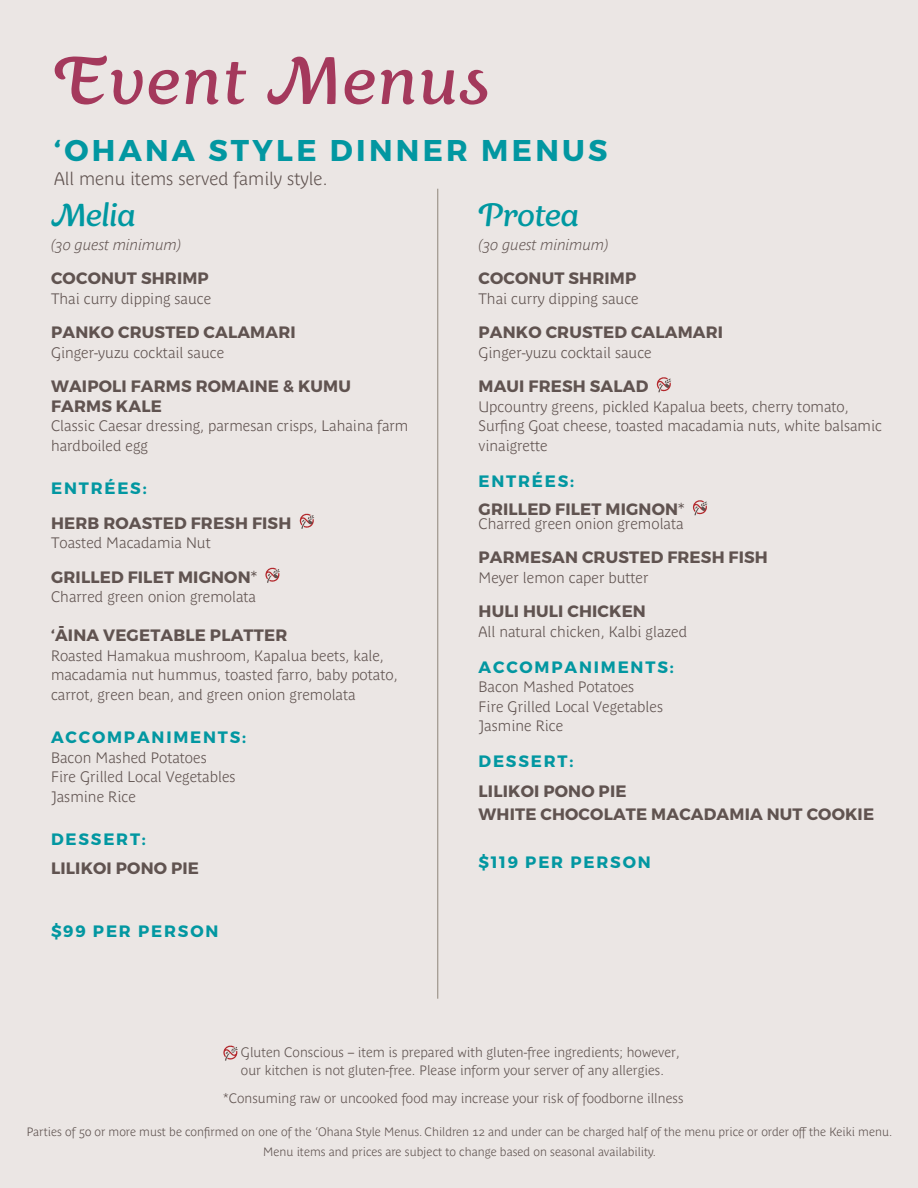
<style>
.page{position:relative;width:918px;height:1188px;background:#ebe6e4}
.page>*{position:absolute;margin:0;border:0;box-sizing:border-box;transform-origin:0 0}
.t1{font:italic 66px "Appetite Pro";letter-spacing:.04em;color:#a4395c}
.t2{font:italic 31.5px "Appetite Pro";color:#0098a1}
.t3{font:700 30px "Montserrat";letter-spacing:.11em;color:#0297a1}
.t4{font:700 18px "Parisine Plus Std Clair";color:#605350}
.FoodTitle{font:700 16.5px/19.5px "Montserrat";letter-spacing:.01em;color:#605350}
.Food_Description{font:700 16.5px "Montserrat";letter-spacing:.11em;color:#0297a1}
.Food_Headers{font:700 16.5px "Montserrat";letter-spacing:.11em;color:#0297a1}
.Food_Description-2{font:700 15px/19.5px "Parisine Plus Std Clair";color:#605350}
.FoodTitle-2{font:700 15px "Parisine Plus Std Clair";color:#605350}
.t5{font:italic 700 15px "Parisine Plus Std Clair";color:#605350}
.FoodTitle-3{font:700 13.5px/18px "Parisine Plus Std Clair";color:#5e524f}
.FoodTitle-4{font:700 13.5px "Parisine Plus Std Clair";color:#605350}
.t6{font:700 12px "Parisine Plus Std Clair";color:#5e524f}
.s1{font-weight:400}
</style>
<div class="page">
<svg style="left:300px;top:513px;width:14px;height:16px"></svg>
<svg style="left:265px;top:567px;width:15px;height:16px"></svg>
<svg style="left:657px;top:377px;width:14px;height:15px"></svg>
<svg style="left:693px;top:500px;width:14px;height:15px"></svg>
<hr style="left:437px;top:189px;width:1px;height:810px;background:#8f867a">
<svg style="left:223px;top:1045px;width:15px;height:16px"></svg>
<p class="t1" style="left:54px;top:42px;width:437px">Event Menus</p>
<p class="t3" style="left:54px;top:131px;width:555px">‘OHANA STYLE DINNER MENUS</p>
<p class="t4" style="left:54px;top:168px;width:275px">All menu items served family style.</p>
<p class="t2" style="left:51px;top:196px;width:86px">Melia</p>
<p class="t5" style="left:51px;top:236px;width:132px">(30 guest minimum)</p>
<p class="FoodTitle" style="left:51px;top:269px;width:159px">COCONUT SHRIMP</p>
<p class="Food_Description-2" style="left:51px;top:289px;width:162px">Thai curry dipping sauce</p>
<p class="FoodTitle" style="left:51px;top:323px;width:246px">PANKO CRUSTED CALAMARI</p>
<p class="Food_Description-2" style="left:51px;top:343px;width:175px">Ginger-yuzu cocktail sauce</p>
<p class="FoodTitle" style="left:51px;top:377px;width:301px">WAIPOLI FARMS ROMAINE &amp; KUMU<br>FARMS KALE</p>
<p class="Food_Description-2" style="left:51px;top:416px;width:359px">Classic Caesar dressing, parmesan crisps, Lahaina farm hardboiled egg</p>
<p class="Food_Headers" style="left:51px;top:478px;width:97px">ENTRÉES:</p>
<p class="FoodTitle" style="left:51px;top:513px;width:242px">HERB ROASTED FRESH FISH</p>
<p class="Food_Description-2" style="left:51px;top:533px;width:161px">Toasted Macadamia Nut</p>
<p class="FoodTitle" style="left:51px;top:567px;width:208px">GRILLED FILET MIGNON<span class="s1">*</span></p>
<p class="FoodTitle-2" style="left:51px;top:588px;width:207px">Charred green onion gremolata</p>
<p class="FoodTitle" style="left:51px;top:626px;width:238px">‘ĀINA VEGETABLE PLATTER</p>
<p class="Food_Description-2" style="left:51px;top:646px;width:348px">Roasted Hamakua mushroom, Kapalua beets, kale, macadamia nut hummus, toasted farro, baby potato, carrot, green bean, and green onion gremolata</p>
<p class="Food_Description" style="left:51px;top:727px;width:197px">ACCOMPANIMENTS:</p>
<p class="Food_Description-2" style="left:51px;top:748px;width:157px">Bacon Mashed Potatoes</p>
<p class="Food_Description-2" style="left:51px;top:767px;width:186px">Fire Grilled Local Vegetables</p>
<p class="Food_Description-2" style="left:51px;top:787px;width:86px">Jasmine Rice</p>
<p class="Food_Description" style="left:51px;top:829px;width:96px">DESSERT:</p>
<p class="FoodTitle" style="left:51px;top:858px;width:149px">LILIKOI PONO PIE</p>
<p class="t2" style="left:478px;top:196px;width:102px">Protea</p>
<p class="t5" style="left:478px;top:236px;width:132px">(30 guest minimum)</p>
<p class="FoodTitle" style="left:479px;top:269px;width:159px">COCONUT SHRIMP</p>
<p class="Food_Description-2" style="left:478px;top:289px;width:162px">Thai curry dipping sauce</p>
<p class="FoodTitle" style="left:479px;top:323px;width:246px">PANKO CRUSTED CALAMARI</p>
<p class="Food_Description-2" style="left:478px;top:343px;width:175px">Ginger-yuzu cocktail sauce</p>
<p class="FoodTitle" style="left:479px;top:377px;width:171px">MAUI FRESH SALAD</p>
<p class="Food_Description-2" style="left:478px;top:397px;width:405px">Upcountry greens, pickled Kapalua beets, cherry tomato,<br>Surfing Goat cheese, toasted macadamia nuts, white balsamic vinaigrette</p>
<p class="Food_Headers" style="left:479px;top:471px;width:97px">ENTRÉES:</p>
<p class="FoodTitle" style="left:479px;top:500px;width:208px">GRILLED FILET MIGNON<span class="s1">*</span></p>
<p class="FoodTitle-2" style="left:478px;top:515px;width:207px">Charred green onion gremolata</p>
<p class="FoodTitle" style="left:479px;top:548px;width:291px">PARMESAN CRUSTED FRESH FISH</p>
<p class="FoodTitle-2" style="left:478px;top:569px;width:172px">Meyer lemon caper butter</p>
<p class="FoodTitle" style="left:479px;top:602px;width:169px">HULI HULI CHICKEN</p>
<p class="Food_Description-2" style="left:478px;top:622px;width:210px">All natural chicken, Kalbi glazed</p>
<p class="Food_Description" style="left:479px;top:657px;width:197px">ACCOMPANIMENTS:</p>
<p class="Food_Description-2" style="left:478px;top:677px;width:157px">Bacon Mashed Potatoes</p>
<p class="Food_Description-2" style="left:478px;top:697px;width:186px">Fire Grilled Local Vegetables</p>
<p class="Food_Description-2" style="left:478px;top:716px;width:86px">Jasmine Rice</p>
<p class="Food_Headers" style="left:479px;top:751px;width:96px">DESSERT:</p>
<p class="FoodTitle" style="left:479px;top:782px;width:149px">LILIKOI PONO PIE</p>
<p class="FoodTitle" style="left:479px;top:804px;width:397px">WHITE CHOCOLATE MACADAMIA NUT COOKIE</p>
<p class="Food_Description" style="left:478px;top:852px;width:174px">$119 PER PERSON</p>
<p class="Food_Description" style="left:51px;top:921px;width:169px">$99 PER PERSON</p>
<p class="FoodTitle-3" style="left:241px;top:1044px;width:440px">Gluten Conscious – item is prepared with gluten-free ingredients; however, our kitchen is not gluten-free. Please inform your server of any allergies.</p>
<p class="FoodTitle-4" style="left:223px;top:1091px;width:462px">*Consuming raw or uncooked food may increase your risk of foodborne illness</p>
<p class="t6" style="left:27px;top:1125px;width:867px">Parties of 50 or more must be confirmed on one of the ‘Ohana Style Menus. Children 12 and under can be charged half of the menu price or order off the Keiki menu.</p>
<p class="t6" style="left:263px;top:1145px;width:394px">Menu items and prices are subject to change based on seasonal availability.</p>
</div>
